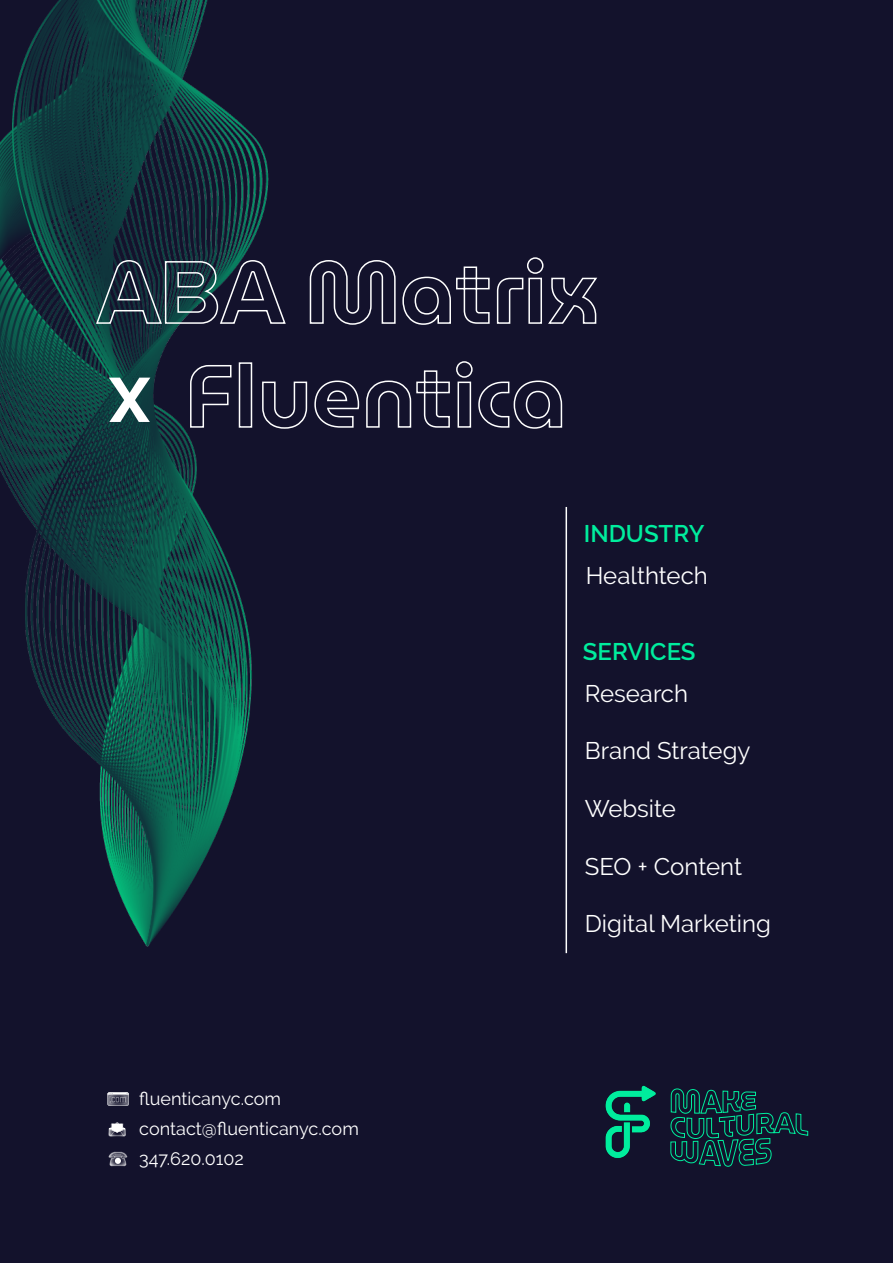
<style>
.page{position:relative;width:893px;height:1263px;background:#13122c}
.page>*{position:absolute;margin:0;border:0;box-sizing:border-box;transform-origin:0 0}
.t1{font:800 62.4px "Raleway";color:#fff}
.t2{font:24px "Raleway";color:#fff}
.t3{font:600 24px "Raleway";color:#00ed9d}
.t4{font:18px/30px "Raleway";color:#fff}
</style>
<div class="page">
<img style="left:0;top:0;width:269px;height:1167px">
<svg style="left:95px;top:259px;width:191px;height:66px"></svg>
<svg style="left:309px;top:260px;width:87px;height:65px"></svg>
<svg style="left:402px;top:266px;width:88px;height:59px"></svg>
<svg style="left:496px;top:257px;width:102px;height:67px"></svg>
<svg style="left:189px;top:364px;width:43px;height:64px"></svg>
<div style="left:239px;top:362px;width:13px;height:66px;border:2px solid #fff"></div>
<svg style="left:261px;top:381px;width:47px;height:48px"></svg>
<svg style="left:314px;top:361px;width:249px;height:68px"></svg>
<svg style="left:675px;top:1088px;width:133px;height:79px"></svg>
<img style="left:605px;top:1085px;width:70px;height:75px">
<hr style="left:566px;top:507px;width:1px;height:446px;background:#fff">
<svg style="left:107px;top:1092px;width:22px;height:14px"></svg>
<svg style="left:109px;top:1152px;width:18px;height:14px"></svg>
<svg style="left:108px;top:1122px;width:18px;height:15px"></svg>
<h1 class="t1" style="left:109px;top:365px;width:42px">X</h1>
<p class="t4" style="left:139px;top:1084px;width:221px">fluenticanyc.com contact@fluenticanyc.com<br>347.620.0102</p>
<p class="t3" style="left:584px;top:520px;width:122px">INDUSTRY</p>
<p class="t2" style="left:586px;top:561px;width:124px">Healthtech</p>
<p class="t3" style="left:583px;top:638px;width:114px">SERVICES</p>
<p class="t2" style="left:585px;top:679px;width:105px">Research</p>
<p class="t2" style="left:585px;top:737px;width:167px">Brand Strategy</p>
<p class="t2" style="left:585px;top:795px;width:93px">Website</p>
<p class="t2" style="left:585px;top:852px;width:159px">SEO + Content</p>
<p class="t2" style="left:585px;top:910px;width:188px">Digital Marketing</p>
</div>
